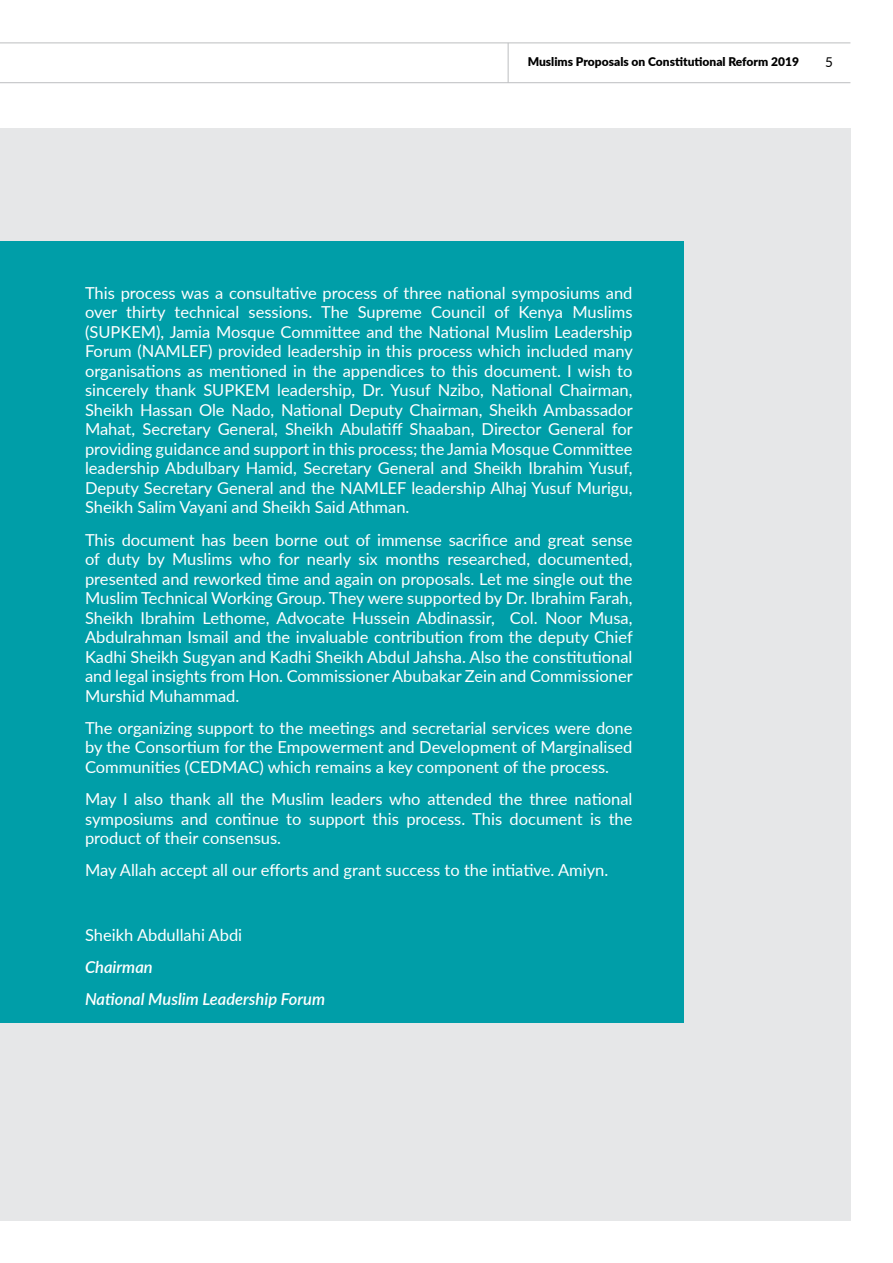
<style>
.page{position:relative;width:893px;height:1263px;background:#fff}
.page>*{position:absolute;margin:0;border:0;box-sizing:border-box;transform-origin:0 0}
.t1{font:16.5px/19.5px "Lato";color:#fff;text-align:justify}
.t2{font:italic 600 16.5px/32.2px "Lato";color:#fff}
.t3{font:13.5px "Lato";color:#000}
.t4{font:900 12px "Lato";color:#000}
</style>
<div class="page">
<div style="left:0;top:128px;width:850px;height:1092px;background:#e6e7e8"></div>
<hr style="left:0;top:43px;width:850px;height:1px;background:#bcbec0">
<hr style="left:0;top:82px;width:850px;height:1px;background:#bcbec0">
<hr style="left:508px;top:43px;width:1px;height:40px;background:#bcbec0">
<div style="left:0;top:241px;width:684px;height:781px;background:#009ea8"></div>
<p class="t4" style="left:528px;top:52px;width:273px">Muslims Proposals on Constitutional Reform 2019</p>
<p class="t3" style="left:825px;top:52px;width:9px">5</p>
<p class="t1" style="left:85px;top:282px;width:549px">This process was a consultative process of three national symposiums and over thirty technical sessions. The Supreme Council of Kenya Muslims (SUPKEM), Jamia Mosque Committee and the National Muslim Leadership Forum (NAMLEF) provided leadership in this process which included many organisations as mentioned in the appendices to this document. I wish to sincerely thank SUPKEM leadership, Dr. Yusuf Nzibo, National Chairman, Sheikh Hassan Ole Nado, National Deputy Chairman, Sheikh Ambassador Mahat, Secretary General, Sheikh Abulatiff Shaaban, Director General for providing guidance and support in this process; the Jamia Mosque Committee leadership Abdulbary Hamid, Secretary General and Sheikh Ibrahim Yusuf, Deputy Secretary General and the NAMLEF leadership Alhaj Yusuf Murigu, Sheikh Salim Vayani and Sheikh Said Athman.</p>
<p class="t1" style="left:85px;top:529px;width:549px">This document has been borne out of immense sacrifice and great sense of duty by Muslims who for nearly six months researched, documented, presented and reworked time and again on proposals. Let me single out the Muslim Technical Working Group. They were supported by Dr. Ibrahim Farah, Sheikh Ibrahim Lethome, Advocate Hussein Abdinassir, Col. Noor Musa, Abdulrahman Ismail and the invaluable contribution from the deputy Chief Kadhi Sheikh Sugyan and Kadhi Sheikh Abdul Jahsha. Also the constitutional and legal insights from Hon. Commissioner Abubakar Zein and Commissioner Murshid Muhammad.</p>
<p class="t1" style="left:85px;top:717px;width:549px">The organizing support to the meetings and secretarial services were done by the Consortium for the Empowerment and Development of Marginalised Communities (CEDMAC) which remains a key component of the process.</p>
<p class="t1" style="left:85px;top:789px;width:549px">May I also thank all the Muslim leaders who attended the three national symposiums and continue to support this process. This document is the product of their consensus.</p>
<p class="t1" style="left:85px;top:860px;width:525px">May Allah accept all our efforts and grant success to the intiative. Amiyn.</p>
<p class="t1" style="left:85px;top:924px;width:159px">Sheikh Abdullahi Abdi</p>
<p class="t2" style="left:85px;top:950px;width:242px">Chairman<br>National Muslim Leadership Forum</p>
</div>
